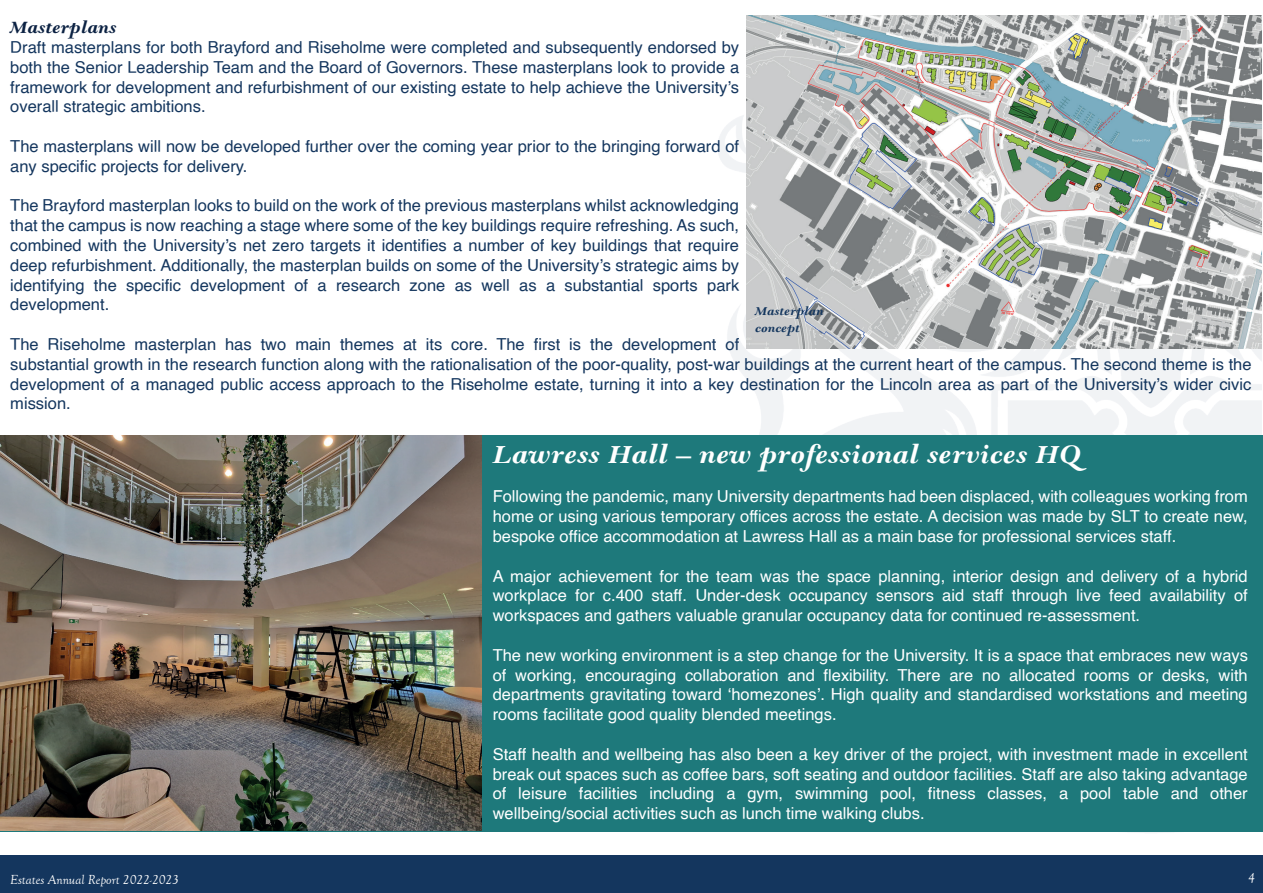
<style>
.page{position:relative;width:1263px;height:893px;background:#fff}
.page>*{position:absolute;margin:0;border:0;box-sizing:border-box;transform-origin:0 0}
.t1{font:italic 700 30px "Goudy Modern";color:#fff}
.t2{font:italic 700 19.5px "Goudy Modern MT Std";color:#0c2243}
.t3{font:16.5px/19.8px "Helvetica";color:#14365e;text-align:justify}
.t4{font:16.5px/19.8px "Helvetica";color:#fff;text-align:justify}
.t5{font:italic 13.5px "Goudy Old Style T";color:#fff}
.t6{font:italic 700 13.5px/16.2px "Goudy Modern";color:#14365e}
</style>
<div class="page">
<img style="left:612px;top:15px;width:650px;height:841px">
<div style="left:0;top:435px;width:1263px;height:396px;background:#1e797b"></div>
<div style="left:0;top:856px;width:1263px;height:37px;background:#14365e"></div>
<img style="left:0;top:435px;width:481px;height:396px">
<img style="left:747px;top:16px;width:515px;height:332px">
<p class="t2" style="left:10px;top:17px;width:108px">Masterplans</p>
<p class="t3" style="left:10px;top:38px;width:730px">Draft masterplans for both Brayford and Riseholme were completed and subsequently endorsed by both the Senior Leadership Team and the Board of Governors. These masterplans look to provide a framework for development and refurbishment of our existing estate to help achieve the University’s overall strategic ambitions.</p>
<p class="t3" style="left:10px;top:137px;width:730px">The masterplans will now be developed further over the coming year prior to the bringing forward of any specific projects for delivery.</p>
<p class="t3" style="left:10px;top:196px;width:730px">The Brayford masterplan looks to build on the work of the previous masterplans whilst acknowledging that the campus is now reaching a stage where some of the key buildings require refreshing. As such, combined with the University’s net zero targets it identifies a number of key buildings that require deep refurbishment. Additionally, the masterplan builds on some of the University’s strategic aims by identifying the specific development of a research zone as well as a substantial sports park development.</p>
<p class="t3" style="left:10px;top:335px;width:1243px;text-align:left">The Riseholme masterplan has two main themes at its core. The first is the development of<br>substantial growth in the research function along with the rationalisation of the poor-quality, post-war buildings at the current heart of the campus. The second theme is the development of a managed public access approach to the Riseholme estate, turning it into a key destination for the Lincoln area as part of the University’s wider civic mission.</p>
<p class="t6" style="left:755px;top:304px;width:70px">Masterplan concept</p>
<h1 class="t1" style="left:493px;top:438px;width:591px">Lawress Hall – new professional services HQ</h1>
<p class="t4" style="left:493px;top:487px;width:757px">Following the pandemic, many University departments had been displaced, with colleagues working from home or using various temporary offices across the estate. A decision was made by SLT to create new, bespoke office accommodation at Lawress Hall as a main base for professional services staff.</p>
<p class="t4" style="left:493px;top:566px;width:757px">A major achievement for the team was the space planning, interior design and delivery of a hybrid workplace for c.400 staff. Under-desk occupancy sensors aid staff through live feed availability of workspaces and gathers valuable granular occupancy data for continued re-assessment.</p>
<p class="t4" style="left:493px;top:646px;width:757px">The new working environment is a step change for the University. It is a space that embraces new ways of working, encouraging collaboration and flexibility. There are no allocated rooms or desks, with departments gravitating toward ‘homezones’. High quality and standardised workstations and meeting rooms facilitate good quality blended meetings.</p>
<p class="t4" style="left:493px;top:745px;width:757px">Staff health and wellbeing has also been a key driver of the project, with investment made in excellent break out spaces such as coffee bars, soft seating and outdoor facilities. Staff are also taking advantage of leisure facilities including a gym, swimming pool, fitness classes, a pool table and other wellbeing/social activities such as lunch time walking clubs.</p>
<p class="t5" style="left:10px;top:872px;width:170px">Estates Annual Report 2022-2023</p>
<p class="t5" style="left:1248px;top:870px;width:8px">4</p>
</div>
